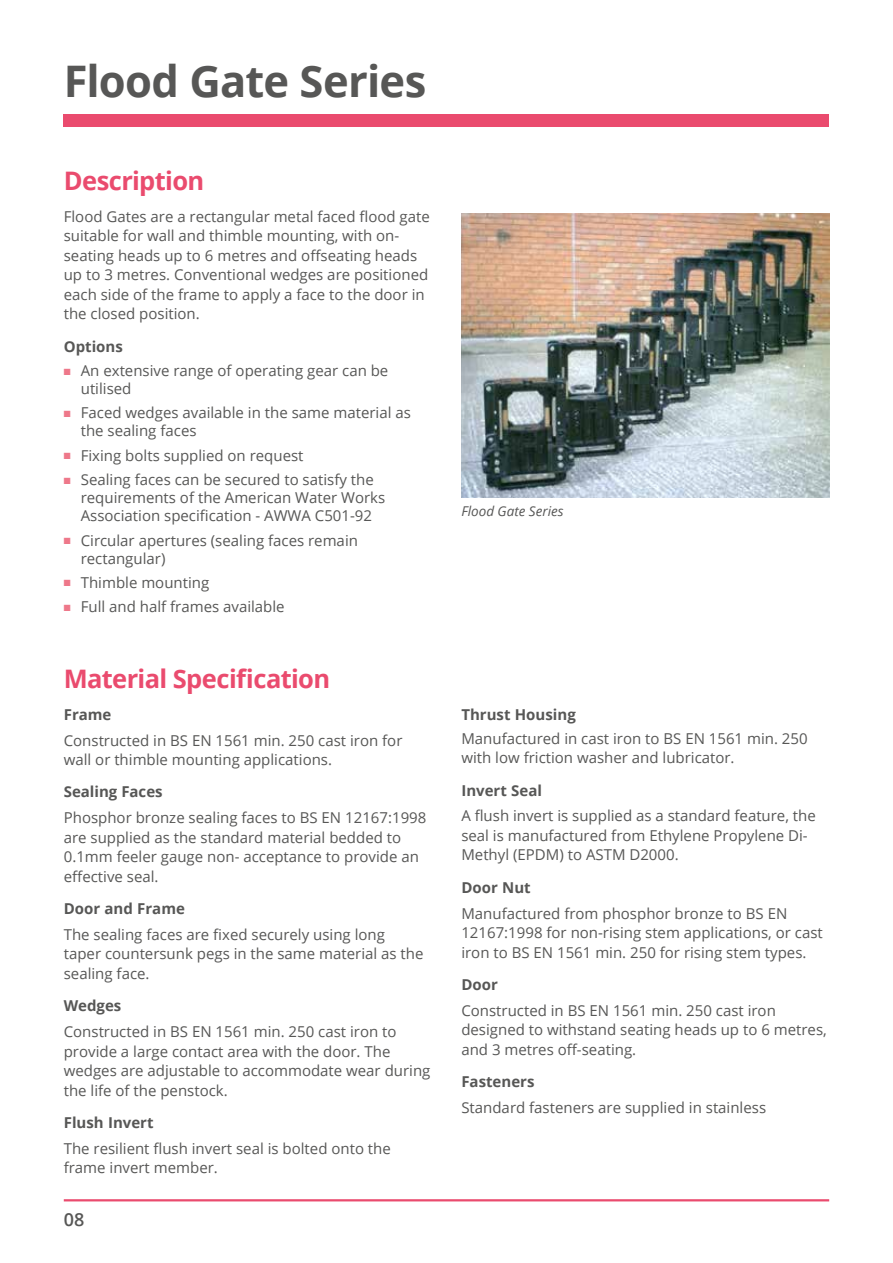
<style>
.page{position:relative;width:893px;height:1263px;background:#fff}
.page>*{position:absolute;margin:0;border:0;box-sizing:border-box;transform-origin:0 0}
.t1{font:700 43.5px "Open Sans";letter-spacing:-.02em;color:#575756}
.t2{font:700 25.5px "Open Sans";letter-spacing:-.025em;color:#ea4b6e}
.t3{font:600 18px "Open Sans";color:#575756}
.t4{font:15px/19.5px "Open Sans";color:#575756}
.t5{font:700 15px "Open Sans";color:#575756}
.t6{font:italic 13.5px "Open Sans";color:#575756}
.s1{color:#ee788a}
</style>
<div class="page">
<hr style="left:64px;top:1199px;width:765px;height:2px;background:#ea4b6e">
<div style="left:64px;top:115px;width:765px;height:12px;background:#ea4b6e"></div>
<img style="left:461px;top:213px;width:368px;height:284px">
<h1 class="t1" style="left:64px;top:51px;width:364px">Flood Gate Series</h1>
<h2 class="t2" style="left:64px;top:162px;width:142px">Description</h2>
<p class="t4" style="left:64px;top:206px;width:368px">Flood Gates are a rectangular metal faced flood gate suitable for wall and thimble mounting, with on&shy;seating heads up to 6 metres and offseating heads up to 3 metres. Conventional wedges are positioned each side of the frame to apply a face to the door in the closed position.</p>
<p class="t5" style="left:64px;top:336px;width:61px">Options</p>
<p class="t4" style="left:81px;top:361px;width:309px;line-height:18px;text-indent:-17px"><span class="s1">■</span> An extensive range of operating gear can be utilised</p>
<p class="t4" style="left:81px;top:404px;width:332px;line-height:18px;text-indent:-17px"><span class="s1">■</span> Faced wedges available in the same material as the sealing faces</p>
<p class="t4" style="left:64px;top:445px;width:241px"><span class="s1">■</span> Fixing bolts supplied on request</p>
<p class="t4" style="left:81px;top:470px;width:306px;line-height:18px;text-indent:-17px"><span class="s1">■</span> Sealing faces can be secured to satisfy the requirements of the American Water Works<br>Association specification - AWWA C501-92</p>
<p class="t4" style="left:81px;top:531px;width:279px;line-height:18px;text-indent:-17px"><span class="s1">■</span> Circular apertures (sealing faces remain rectangular)</p>
<p class="t4" style="left:64px;top:572px;width:147px"><span class="s1">■</span> Thimble mounting</p>
<p class="t4" style="left:64px;top:597px;width:222px"><span class="s1">■</span> Full and half frames available</p>
<h2 class="t2" style="left:64px;top:660px;width:268px">Material Specification</h2>
<p class="t5" style="left:64px;top:704px;width:49px">Frame</p>
<p class="t4" style="left:64px;top:730px;width:340px">Constructed in BS EN 1561 min. 250 cast iron for wall or thimble mounting applications.</p>
<p class="t5" style="left:64px;top:781px;width:100px">Sealing Faces</p>
<p class="t4" style="left:64px;top:808px;width:364px">Phosphor bronze sealing faces to BS EN 12167:1998 are supplied as the standard material bedded to 0.1mm feeler gauge non- acceptance to provide an effective seal.</p>
<p class="t5" style="left:64px;top:898px;width:123px">Door and Frame</p>
<p class="t4" style="left:64px;top:924px;width:361px">The sealing faces are fixed securely using long taper countersunk pegs in the same material as the sealing face.</p>
<p class="t5" style="left:64px;top:995px;width:59px">Wedges</p>
<p class="t4" style="left:64px;top:1021px;width:368px">Constructed in BS EN 1561 min. 250 cast iron to provide a large contact area with the door. The wedges are adjustable to accommodate wear during the life of the penstock.</p>
<p class="t5" style="left:64px;top:1112px;width:91px">Flush Invert</p>
<p class="t4" style="left:64px;top:1138px;width:329px">The resilient flush invert seal is bolted onto the frame invert member.</p>
<p class="t3" style="left:64px;top:1207px;width:22px">08</p>
<p class="t6" style="left:461px;top:502px;width:104px">Flood Gate Series</p>
<p class="t5" style="left:461px;top:704px;width:116px">Thrust Housing</p>
<p class="t4" style="left:461px;top:728px;width:348px">Manufactured in cast iron to BS EN 1561 min. 250 with low friction washer and lubricator.</p>
<p class="t5" style="left:461px;top:779px;width:82px">Invert Seal</p>
<p class="t4" style="left:461px;top:806px;width:356px">A flush invert is supplied as a standard feature, the seal is manufactured from Ethylene Propylene Di-<br>Methyl (EPDM) to ASTM D2000.</p>
<p class="t5" style="left:461px;top:877px;width:71px">Door Nut</p>
<p class="t4" style="left:461px;top:903px;width:363px">Manufactured from phosphor bronze to BS EN<br>12167:1998 for non-rising stem applications, or cast iron to BS EN 1561 min. 250 for rising stem types.</p>
<p class="t5" style="left:461px;top:974px;width:38px">Door</p>
<p class="t4" style="left:461px;top:1000px;width:367px">Constructed in BS EN 1561 min. 250 cast iron designed to withstand seating heads up to 6 metres, and 3 metres off-seating.</p>
<p class="t5" style="left:461px;top:1071px;width:75px">Fasteners</p>
<p class="t4" style="left:461px;top:1097px;width:306px">Standard fasteners are supplied in stainless</p>
</div>
